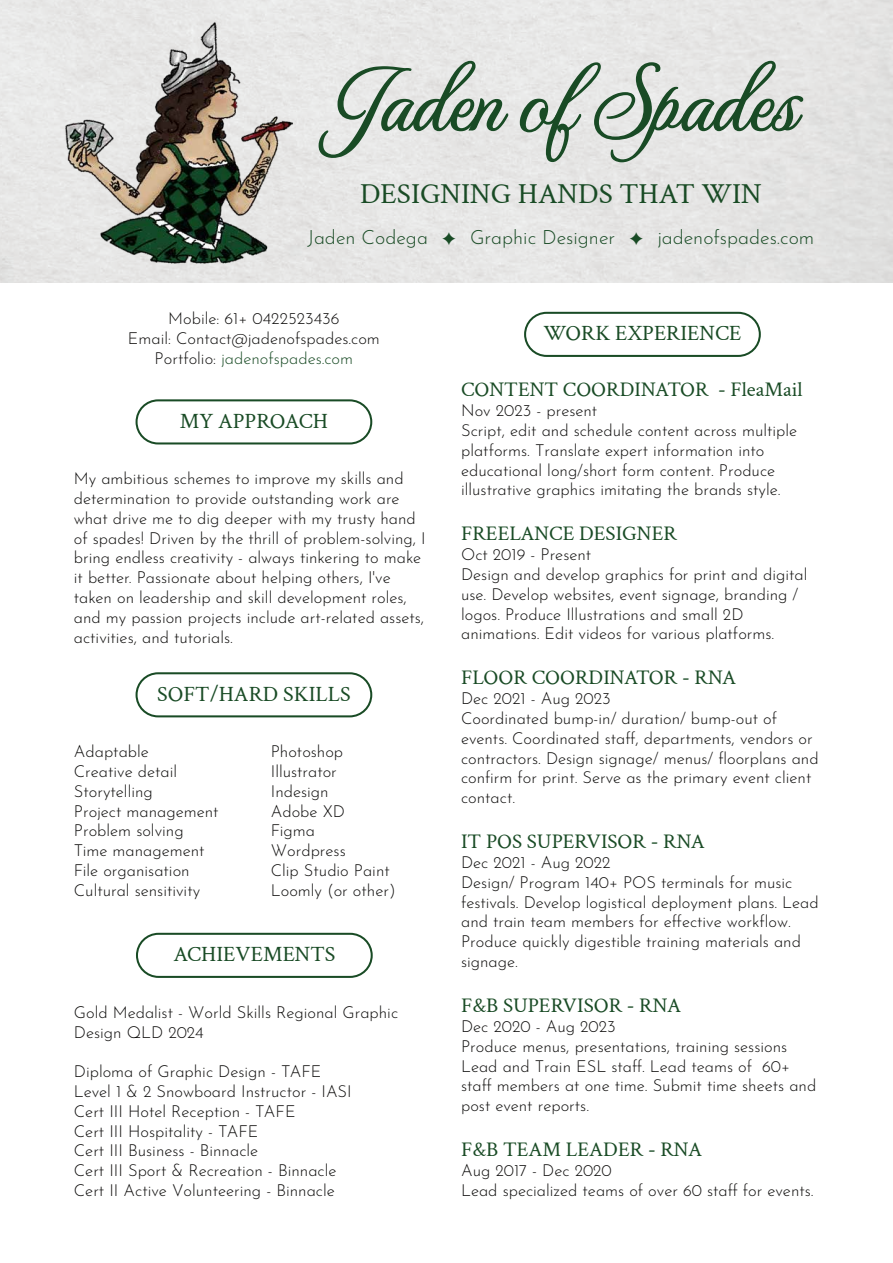
<style>
.page{position:relative;width:893px;height:1263px;background:#fff}
.page>*{position:absolute;margin:0;border:0;box-sizing:border-box;transform-origin:0 0}
.t1{font:91.95px "Monte Carlo";color:#194b25}
.t2{font:29.25px "Crimson Text";color:#194b25}
.t3{font:22.05px "Crimson Text";color:#194b25}
.t4{font:21px "Crimson Text";color:#194b25}
.t5{font:100 19.65px "Josefin Sans";color:#194b25}
.t6{font:100 16.5px/19.8px "Josefin Sans";color:#0e0d0c}
.s1{font-family:"MS Gothic";font-weight:400;font-size:17.7px}
.s2{color:#194b25}
</style>
<div class="page">
<div style="left:0;top:0;width:893px;height:282px;background:#e6e6e5"></div>
<img style="left:65px;top:19px;width:227px;height:248px">
<div style="left:524px;top:312px;width:237px;height:45px;border:2px solid #194b25;border-radius:22px"></div>
<div style="left:136px;top:933px;width:237px;height:45px;border:2px solid #194b25;border-radius:22px"></div>
<div style="left:136px;top:672px;width:236px;height:45px;border:2px solid #194b25;border-radius:22px"></div>
<div style="left:136px;top:399px;width:236px;height:45px;border:2px solid #194b25;border-radius:22px"></div>
<svg style="left:318px;top:60px;width:191px;height:99px;background:#ccd3cd"></svg>
<svg style="left:519px;top:60px;width:285px;height:103px;background:#cbd1cc"></svg>
<h1 class="t1" style="left:336px;top:44px;width:459px">Jaden of Spades</h1>
<h2 class="t2" style="left:360px;top:173px;width:403px">DESIGNING HANDS THAT WIN</h2>
<p class="t5" style="left:308px;top:223px;width:508px">Jaden Codega <span class="s1">✦</span> Graphic Designer <span class="s1">✦</span> jadenofspades.com</p>
<p class="t6" style="left:128px;top:307px;width:253px;text-align:center">Mobile: 61+ 0422523436<br>Email: Contact@jadenofspades.com<br>Portfolio: <span class="s2">jadenofspades.com</span></p>
<h3 class="t3" style="left:180px;top:405px;width:150px">MY APPROACH</h3>
<p class="t6" style="left:74px;top:467px;width:353px">My ambitious schemes to improve my skills and determination to provide outstanding work are what drive me to dig deeper with my trusty hand of spades! Driven by the thrill of problem-solving, I bring endless creativity - always tinkering to make it better. Passionate about helping others, I've taken on leadership and skill development roles, and my passion projects include art-related assets, activities, and tutorials.</p>
<h3 class="t3" style="left:157px;top:678px;width:195px">SOFT/HARD SKILLS</h3>
<p class="t6" style="left:74px;top:740px;width:146px">Adaptable<br>Creative detail<br>Storytelling<br>Project management<br>Problem solving<br>Time management<br>File organisation<br>Cultural sensitivity</p>
<p class="t6" style="left:271px;top:740px;width:126px">Photoshop<br>Illustrator<br>Indesign<br>Adobe XD<br>Figma<br>Wordpress<br>Clip Studio Paint<br>Loomly (or other)</p>
<h3 class="t3" style="left:173px;top:939px;width:164px">ACHIEVEMENTS</h3>
<p class="t6" style="left:74px;top:1001px;width:326px">Gold Medalist - World Skills Regional Graphic<br>Design QLD 2024</p>
<p class="t6" style="left:74px;top:1060px;width:279px">Diploma of Graphic Design - TAFE Level 1 &amp; 2 Snowboard Instructor - IASI Cert III Hotel Reception - TAFE<br>Cert III Hospitality - TAFE<br>Cert III Business - Binnacle<br>Cert III Sport &amp; Recreation - Binnacle Cert II Active Volunteering - Binnacle</p>
<h3 class="t3" style="left:543px;top:318px;width:199px">WORK EXPERIENCE</h3>
<p class="t4" style="left:461px;top:375px;width:343px">CONTENT COORDINATOR - FleaMail</p>
<p class="t6" style="left:461px;top:399px;width:338px">Nov 2023 - present<br>Script, edit and schedule content across multiple platforms. Translate expert information into educational long/short form content. Produce illustrative graphics imitating the brands style.</p>
<p class="t4" style="left:461px;top:519px;width:217px">FREELANCE DESIGNER</p>
<p class="t6" style="left:461px;top:543px;width:348px">Oct 2019 - Present<br>Design and develop graphics for print and digital use. Develop websites, event signage, branding / logos. Produce Illustrations and small 2D animations. Edit videos for various platforms.</p>
<p class="t4" style="left:461px;top:663px;width:277px">FLOOR COORDINATOR - RNA</p>
<p class="t6" style="left:461px;top:687px;width:359px">Dec 2021 - Aug 2023<br>Coordinated bump-in/ duration/ bump-out of events. Coordinated staff, departments, vendors or contractors. Design signage/ menus/ floorplans and confirm for print. Serve as the primary event client contact.</p>
<p class="t4" style="left:461px;top:827px;width:245px">IT POS SUPERVISOR - RNA</p>
<p class="t6" style="left:461px;top:851px;width:359px">Dec 2021 - Aug 2022<br>Design/ Program 140+ POS terminals for music festivals. Develop logistical deployment plans. Lead and train team members for effective workflow.<br>Produce quickly digestible training materials and signage.</p>
<p class="t4" style="left:461px;top:991px;width:221px">F&amp;B SUPERVISOR - RNA</p>
<p class="t6" style="left:461px;top:1015px;width:357px">Dec 2020 - Aug 2023<br>Produce menus, presentations, training sessions Lead and Train ESL staff. Lead teams of 60+ staff members at one time. Submit time sheets and post event reports.</p>
<p class="t4" style="left:461px;top:1135px;width:242px">F&amp;B TEAM LEADER - RNA</p>
<p class="t6" style="left:461px;top:1159px;width:354px">Aug 2017 - Dec 2020<br>Lead specialized teams of over 60 staff for events.</p>
</div>
